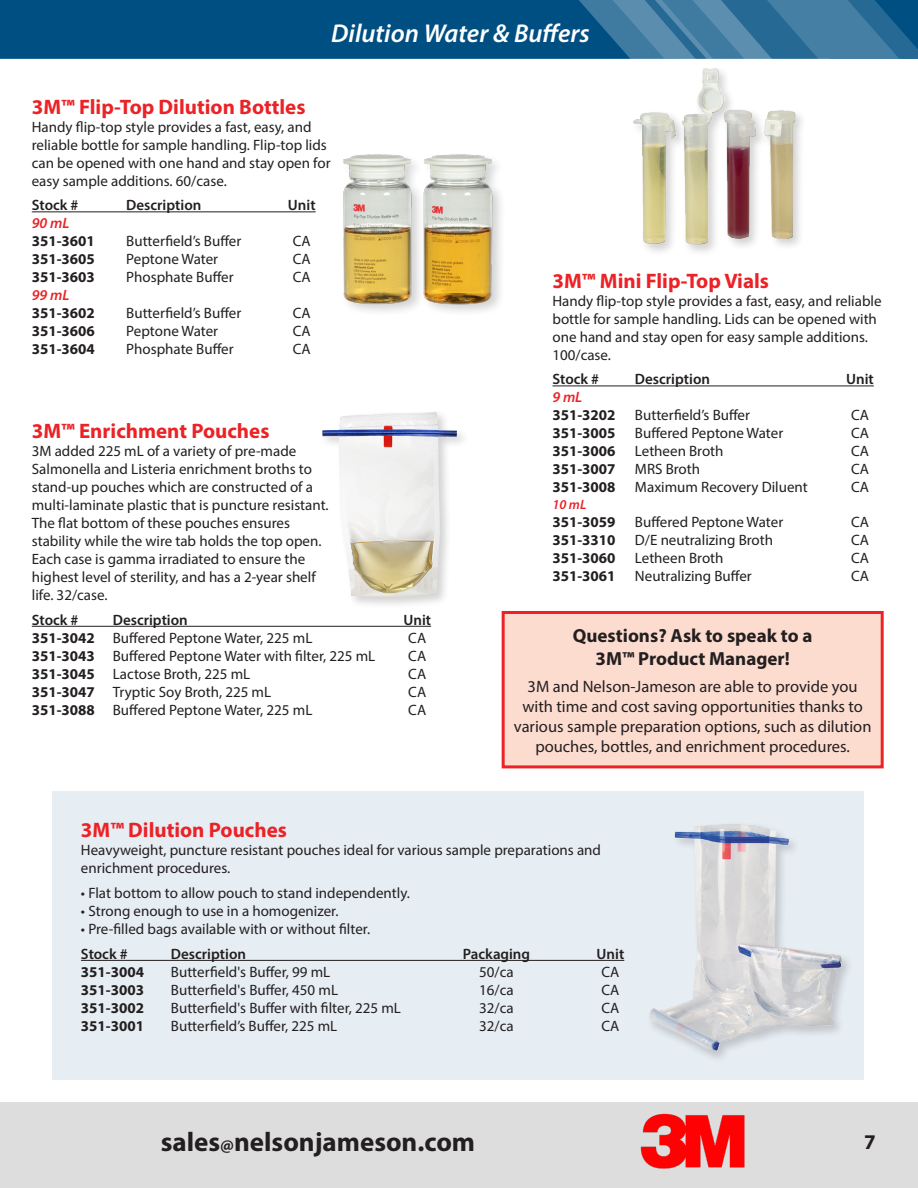
<style>
.page{position:relative;width:918px;height:1188px;background:#fff}
.page>*{position:absolute;margin:0;border:0;box-sizing:border-box;transform-origin:0 0}
.t1{font:700 27px "Myriad Pro";color:#231f20}
.Product_Title{font:italic 600 25.8px "Myriad Pro";color:#fff}
.Product_Title-2{font:700 21px "Myriad Pro";color:#eb2226}
.t2{font:700 21px "Myriad Pro";color:#231f20}
.t3{font:700 18.9px/22.8px "Myriad Pro";color:#231f20;text-align:center}
.t4{font:16.5px/19.8px "Myriad Pro";color:#231f20;text-align:center}
.Body{font:15px/18px "Myriad Pro";color:#231f20}
.Chart_Data{font:15px "Myriad Pro";color:#231f20}
.Chart_Data-2{font:700 15px "Myriad Pro";color:#231f20}
.Chart_Title{font:600 15px "Myriad Pro";color:#231f20}
.Subheading{font:italic 600 15px "Myriad Pro";color:#eb2226}
.Subheading-2{font:italic 600 13.5px "Myriad Pro";color:#eb2226}
.s1{font-weight:700}
.s2{font-size:18px}
</style>
<div class="page">
<div style="left:0;top:0;width:572px;height:59px;background:#004f83"></div>
<svg style="left:572px;top:0;width:346px;height:59px;background:#36749d"></svg>
<div style="left:0;top:1102px;width:918px;height:86px;background:#dedddd"></div>
<div style="left:52px;top:792px;width:811px;height:288px;background:#e6edf3"></div>
<img style="left:640px;top:1113px;width:105px;height:56px">
<hr style="left:81px;top:960px;width:543px;height:1px;background:#231f20">
<div style="left:647px;top:821px;width:207px;height:242px;background:#231f20;opacity:.2"></div>
<img style="left:648px;top:824px;width:85px;height:227px">
<div style="left:502px;top:611px;width:382px;height:157px;background:#fcdccf;border:3px solid #eb2226"></div>
<hr style="left:32px;top:626px;width:399px;height:1px;background:#231f20">
<div style="left:319px;top:409px;width:150px;height:200px;background:#231f20;opacity:.2"></div>
<img style="left:322px;top:411px;width:135px;height:186px">
<hr style="left:552px;top:386px;width:322px;height:1px;background:#231f20">
<img style="left:619px;top:56px;width:196px;height:196px">
<img style="left:343px;top:154px;width:158px;height:157px">
<hr style="left:32px;top:211px;width:284px;height:1px;background:#231f20">
<p class="Product_Title" style="left:331px;top:16px;width:260px">Dilution Water &amp; Buffers</p>
<p class="Product_Title-2" style="left:32px;top:93px;width:275px">3M™ Flip-Top Dilution Bottles</p>
<p class="Body" style="left:32px;top:117px;width:300px">Handy flip-top style provides a fast, easy, and reliable bottle for sample handling. Flip-top lids can be opened with one hand and stay open for easy sample additions. 60/case.</p>
<p class="Chart_Title" style="left:32px;top:196px;width:48px">Stock #</p>
<p class="Chart_Title" style="left:126px;top:196px;width:77px">Description</p>
<p class="Chart_Title" style="left:288px;top:196px;width:29px">Unit</p>
<p class="Subheading" style="left:32px;top:214px;width:39px">90 mL</p>
<p class="Chart_Data-2" style="left:32px;top:232px;width:65px">351-3601</p>
<p class="Chart_Data" style="left:126px;top:232px;width:117px">Butterfield’s Buffer</p>
<p class="Chart_Data" style="left:293px;top:232px;width:19px">CA</p>
<p class="Chart_Data-2" style="left:32px;top:250px;width:65px">351-3605</p>
<p class="Chart_Data" style="left:126px;top:250px;width:93px">Peptone Water</p>
<p class="Chart_Data" style="left:293px;top:250px;width:19px">CA</p>
<p class="Chart_Data-2" style="left:32px;top:268px;width:65px">351-3603</p>
<p class="Chart_Data" style="left:126px;top:268px;width:109px">Phosphate Buffer</p>
<p class="Chart_Data" style="left:293px;top:268px;width:19px">CA</p>
<p class="Subheading" style="left:32px;top:286px;width:39px">99 mL</p>
<p class="Chart_Data-2" style="left:32px;top:304px;width:65px">351-3602</p>
<p class="Chart_Data" style="left:126px;top:304px;width:117px">Butterfield’s Buffer</p>
<p class="Chart_Data" style="left:293px;top:304px;width:19px">CA</p>
<p class="Chart_Data-2" style="left:32px;top:322px;width:65px">351-3606</p>
<p class="Chart_Data" style="left:126px;top:322px;width:93px">Peptone Water</p>
<p class="Chart_Data" style="left:293px;top:322px;width:19px">CA</p>
<p class="Chart_Data-2" style="left:32px;top:340px;width:65px">351-3604</p>
<p class="Chart_Data" style="left:126px;top:340px;width:109px">Phosphate Buffer</p>
<p class="Chart_Data" style="left:293px;top:340px;width:19px">CA</p>
<p class="Product_Title-2" style="left:32px;top:417px;width:239px">3M™ Enrichment Pouches</p>
<p class="Body" style="left:32px;top:442px;width:298px">3M added 225 mL of a variety of pre-made Salmonella and Listeria enrichment broths to stand-up pouches which are constructed of a multi-laminate plastic that is puncture resistant.<br>The flat bottom of these pouches ensures stability while the wire tab holds the top open.<br>Each case is gamma irradiated to ensure the highest level of sterility, and has a 2-year shelf life. 32/case.</p>
<p class="Chart_Title" style="left:32px;top:610px;width:48px">Stock #</p>
<p class="Chart_Title" style="left:113px;top:610px;width:77px">Description</p>
<p class="Chart_Title" style="left:403px;top:610px;width:29px">Unit</p>
<p class="Chart_Data" style="left:32px;top:628px;width:282px"><span class="s1">351-3042</span> Buffered Peptone Water, 225 mL</p>
<p class="Chart_Data" style="left:408px;top:628px;width:19px">CA</p>
<p class="Chart_Data" style="left:32px;top:646px;width:345px"><span class="s1">351-3043</span> Buffered Peptone Water with filter, 225 mL</p>
<p class="Chart_Data" style="left:408px;top:646px;width:19px">CA</p>
<p class="Chart_Data" style="left:32px;top:664px;width:220px"><span class="s1">351-3045</span> Lactose Broth, 225 mL</p>
<p class="Chart_Data" style="left:408px;top:664px;width:19px">CA</p>
<p class="Chart_Data" style="left:32px;top:682px;width:241px"><span class="s1">351-3047</span> Tryptic Soy Broth, 225 mL</p>
<p class="Chart_Data" style="left:408px;top:682px;width:19px">CA</p>
<p class="Chart_Data" style="left:32px;top:700px;width:282px"><span class="s1">351-3088</span> Buffered Peptone Water, 225 mL</p>
<p class="Chart_Data" style="left:408px;top:700px;width:19px">CA</p>
<p class="Product_Title-2" style="left:552px;top:267px;width:218px">3M™ Mini Flip-Top Vials</p>
<p class="Body" style="left:552px;top:291px;width:331px">Handy flip-top style provides a fast, easy, and reliable bottle for sample handling. Lids can be opened with one hand and stay open for easy sample additions.<br>100/case.</p>
<p class="Chart_Title" style="left:552px;top:370px;width:48px">Stock #</p>
<p class="Chart_Title" style="left:635px;top:370px;width:77px">Description</p>
<p class="Chart_Title" style="left:846px;top:370px;width:29px">Unit</p>
<p class="Subheading" style="left:552px;top:388px;width:31px">9 mL</p>
<p class="Chart_Data-2" style="left:552px;top:406px;width:65px">351-3202</p>
<p class="Chart_Data" style="left:635px;top:406px;width:117px">Butterfield’s Buffer</p>
<p class="Chart_Data" style="left:851px;top:406px;width:19px">CA</p>
<p class="Chart_Data-2" style="left:552px;top:424px;width:65px">351-3005</p>
<p class="Chart_Data" style="left:635px;top:424px;width:150px">Buffered Peptone Water</p>
<p class="Chart_Data" style="left:851px;top:424px;width:19px">CA</p>
<p class="Chart_Data-2" style="left:552px;top:442px;width:65px">351-3006</p>
<p class="Chart_Data" style="left:635px;top:442px;width:90px">Letheen Broth</p>
<p class="Chart_Data" style="left:851px;top:442px;width:19px">CA</p>
<p class="Chart_Data-2" style="left:552px;top:460px;width:65px">351-3007</p>
<p class="Chart_Data" style="left:635px;top:460px;width:67px">MRS Broth</p>
<p class="Chart_Data" style="left:851px;top:460px;width:19px">CA</p>
<p class="Chart_Data-2" style="left:552px;top:478px;width:65px">351-3008</p>
<p class="Chart_Data" style="left:635px;top:478px;width:174px">Maximum Recovery Diluent</p>
<p class="Chart_Data" style="left:851px;top:478px;width:19px">CA</p>
<p class="Subheading-2" style="left:552px;top:495px;width:35px">10 mL</p>
<p class="Chart_Data-2" style="left:552px;top:512px;width:65px">351-3059</p>
<p class="Chart_Data" style="left:635px;top:512px;width:150px">Buffered Peptone Water</p>
<p class="Chart_Data" style="left:851px;top:512px;width:19px">CA</p>
<p class="Chart_Data-2" style="left:552px;top:530px;width:65px">351-3310</p>
<p class="Chart_Data" style="left:635px;top:530px;width:140px">D/E neutralizing Broth</p>
<p class="Chart_Data" style="left:851px;top:530px;width:19px">CA</p>
<p class="Chart_Data-2" style="left:552px;top:548px;width:65px">351-3060</p>
<p class="Chart_Data" style="left:635px;top:548px;width:90px">Letheen Broth</p>
<p class="Chart_Data" style="left:851px;top:548px;width:19px">CA</p>
<p class="Chart_Data-2" style="left:552px;top:566px;width:65px">351-3061</p>
<p class="Chart_Data" style="left:635px;top:566px;width:118px">Neutralizing Buffer</p>
<p class="Chart_Data" style="left:851px;top:566px;width:19px">CA</p>
<p class="t3" style="left:573px;top:624px;width:241px">Questions? Ask to speak to a<br>3M™ Product Manager!</p>
<p class="t4" style="left:514px;top:676px;width:359px">3M and Nelson-Jameson are able to provide you with time and cost saving opportunities thanks to various sample preparation options, such as dilution pouches, bottles, and enrichment procedures.</p>
<p class="Product_Title-2" style="left:81px;top:817px;width:207px">3M™ Dilution Pouches</p>
<p class="Body" style="left:81px;top:841px;width:522px">Heavyweight, puncture resistant pouches ideal for various sample preparations and enrichment procedures.</p>
<p class="Body" style="left:81px;top:884px;width:330px">• Flat bottom to allow pouch to stand independently.</p>
<p class="Body" style="left:81px;top:902px;width:259px">• Strong enough to use in a homogenizer.</p>
<p class="Body" style="left:81px;top:920px;width:291px">• Pre-filled bags available with or without filter.</p>
<p class="Chart_Title" style="left:81px;top:944px;width:48px">Stock #</p>
<p class="Chart_Title" style="left:171px;top:944px;width:77px">Description</p>
<p class="Chart_Title" style="left:463px;top:944px;width:69px">Packaging</p>
<p class="Chart_Title" style="left:597px;top:944px;width:29px">Unit</p>
<p class="Chart_Data-2" style="left:81px;top:962px;width:65px">351-3004</p>
<p class="Chart_Data" style="left:171px;top:963px;width:161px">Butterfield's Buffer, 99 mL</p>
<p class="Chart_Data" style="left:479px;top:963px;width:36px">50/ca</p>
<p class="Chart_Data" style="left:601px;top:963px;width:19px">CA</p>
<p class="Chart_Data-2" style="left:81px;top:980px;width:65px">351-3003</p>
<p class="Chart_Data" style="left:171px;top:981px;width:169px">Butterfield's Buffer, 450 mL</p>
<p class="Chart_Data" style="left:479px;top:981px;width:36px">16/ca</p>
<p class="Chart_Data" style="left:601px;top:981px;width:19px">CA</p>
<p class="Chart_Data-2" style="left:81px;top:998px;width:65px">351-3002</p>
<p class="Chart_Data" style="left:171px;top:999px;width:231px">Butterfield's Buffer with filter, 225 mL</p>
<p class="Chart_Data" style="left:479px;top:999px;width:36px">32/ca</p>
<p class="Chart_Data" style="left:601px;top:999px;width:19px">CA</p>
<p class="Chart_Data-2" style="left:81px;top:1016px;width:65px">351-3001</p>
<p class="Chart_Data" style="left:171px;top:1017px;width:168px">Butterfield’s Buffer, 225 mL</p>
<p class="Chart_Data" style="left:479px;top:1017px;width:36px">32/ca</p>
<p class="Chart_Data" style="left:601px;top:1017px;width:19px">CA</p>
<h1 class="t1" style="left:161px;top:1125px;width:316px">sales<span class="s2">@</span>nelsonjameson.com</h1>
<h3 class="t2" style="left:864px;top:1128px;width:13px">7</h3>
</div>
